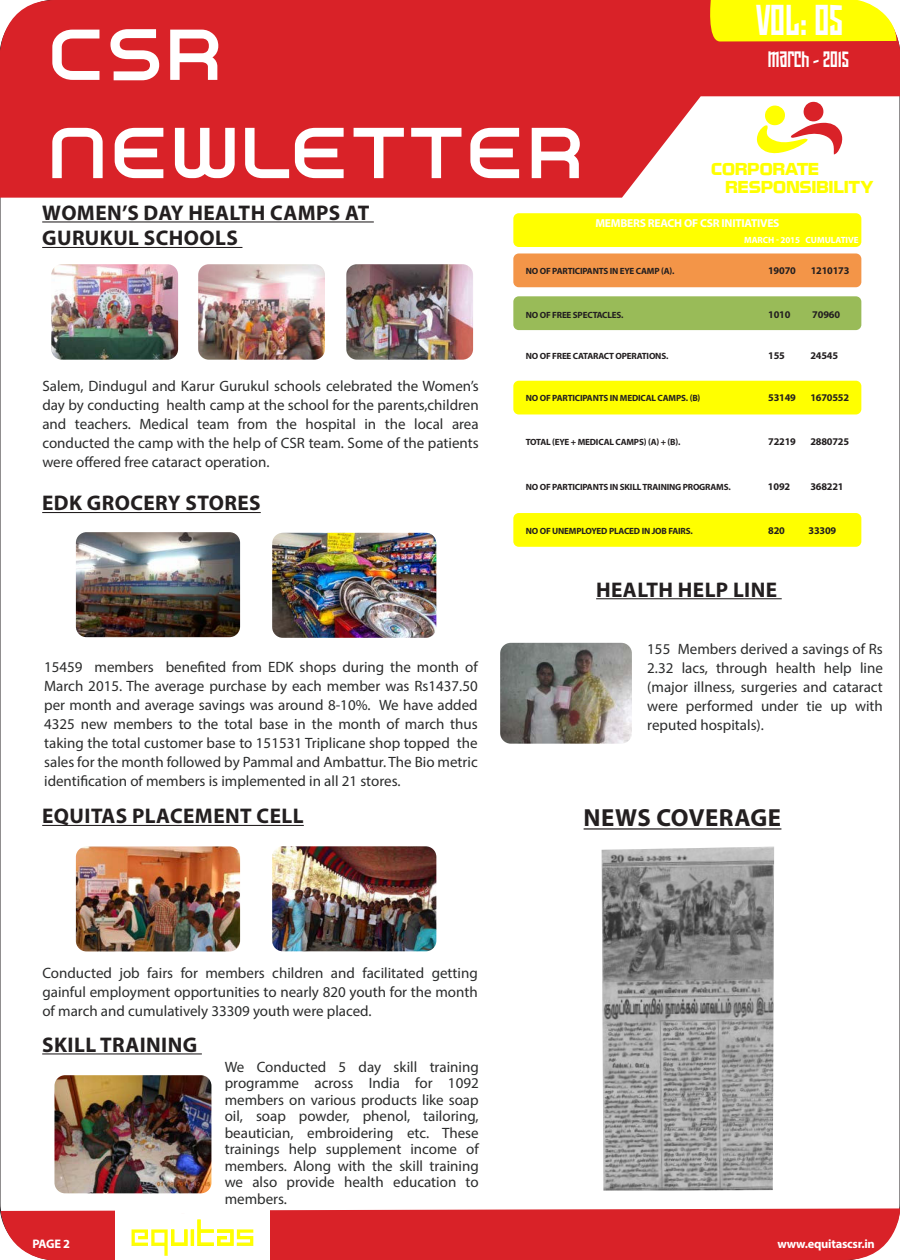
<style>
.page{position:relative;width:900px;height:1260px;background:#fff}
.page>*{position:absolute;margin:0;border:0;box-sizing:border-box;transform-origin:0 0}
.t1{font:700 104.75px/98.2px "Aspirin Advance";color:#fff}
.t2{font:41.12px "Armor Piercing 20 BB";color:#fff}
.t3{font:700 24.75px "Myriad Pro";letter-spacing:.02em;color:#231f20}
.t4{font:700 21.25px/25.5px "Myriad Pro";letter-spacing:.02em;color:#231f20}
.t5{font:21.25px "Armor Piercing 20 BB";color:#fff}
.t6{font:18px/17.9px "N Car";color:#ff0;text-align:center}
.t7{font:15px/19px "Myriad Pro";color:#2b2c2c;text-align:justify}
.t8{font:700 12.38px "Myriad Pro";letter-spacing:-.02em;color:#fff}
.t9{font:700 11.62px "Myriad Pro";letter-spacing:-.02em;color:#fff}
.t10{font:700 10.25px "Myriad Pro";letter-spacing:-.02em;color:#231f20}
.t11{font:700 9px "Myriad Pro";letter-spacing:-.02em;color:#231f20}
.t12{font:700 9px "Myriad Pro";color:#fff}
.s1{color:#fff}
</style>
<div class="page">
<svg style="left:0;top:0;width:900px;height:198px;background:#de4145"></svg>
<svg style="left:706px;top:0;width:190px;height:41px;background:#fdf80e"></svg>
<svg style="left:1px;top:1208px;width:899px;height:52px;background:#db3136"></svg>
<div style="left:115px;top:1210px;width:155px;height:50px;background:#fff"></div>
<svg style="left:132px;top:1219px;width:121px;height:37px"></svg>
<div style="left:513px;top:213px;width:348px;height:34px;background:#ff0;border-radius:5px"></div>
<div style="left:513px;top:253px;width:348px;height:34px;background:#f39548;border-radius:5px"></div>
<div style="left:513px;top:296px;width:348px;height:34px;background:#99bb58;border-radius:5px"></div>
<div style="left:513px;top:381px;width:348px;height:33px;background:#ff0;border-radius:5px"></div>
<div style="left:513px;top:513px;width:348px;height:34px;background:#ff0;border-radius:5px"></div>
<hr style="left:42px;top:825px;width:262px;height:1px;background:#231f20">
<hr style="left:42px;top:512px;width:219px;height:1px;background:#231f20">
<hr style="left:42px;top:1053px;width:160px;height:1px;background:#231f20">
<hr style="left:584px;top:828px;width:197px;height:2px;background:#231f20">
<hr style="left:596px;top:598px;width:186px;height:1px;background:#231f20">
<hr style="left:42px;top:221px;width:332px;height:2px;background:#231f20">
<hr style="left:42px;top:247px;width:200px;height:1px;background:#231f20">
<img style="left:602px;top:847px;width:172px;height:344px">
<img style="left:51px;top:264px;width:127px;height:96px">
<img style="left:198px;top:264px;width:127px;height:96px">
<img style="left:346px;top:264px;width:127px;height:96px">
<img style="left:500px;top:643px;width:132px;height:101px">
<img style="left:54px;top:1075px;width:157px;height:118px">
<img style="left:76px;top:846px;width:164px;height:105px">
<img style="left:272px;top:846px;width:164px;height:105px">
<img style="left:76px;top:532px;width:164px;height:105px">
<img style="left:272px;top:533px;width:164px;height:105px">
<h1 class="t1" style="left:47px;top:-5px;width:539px">CSR<br>NEWLETTER</h1>
<h2 class="t2" style="left:756px;top:-3px;width:89px">VOL: 05</h2>
<h3 class="t5" style="left:768px;top:47px;width:83px">MARCH - 2015</h3>
<p class="t6" style="left:711px;top:160px;width:178px">CORPORATE <span class="s1">SOCIAL<br></span>RESPONSIBILITY</p>
<h3 class="t4" style="left:42px;top:201px;width:329px">WOMEN’S DAY HEALTH CAMPS AT<br>GURUKUL SCHOOLS</h3>
<p class="t7" style="left:42px;top:378px;width:438px">Salem, Dindugul and Karur Gurukul schools celebrated the Women’s day by conducting health camp at the school for the parents,children and teachers. Medical team from the hospital in the local area conducted the camp with the help of CSR team. Some of the patients were offered free cataract operation.</p>
<h3 class="t4" style="left:42px;top:492px;width:220px">EDK GROCERY STORES</h3>
<p class="t7" style="left:44px;top:658px;width:435px">15459 members benefited from EDK shops during the month of March 2015. The average purchase by each member was Rs1437.50 per month and average savings was around 8-10%. We have added 4325 new members to the total base in the month of march thus taking the total customer base to 151531 Triplicane shop topped the sales for the month followed by Pammal and Ambattur. The Bio metric identification of members is implemented in all 21 stores.</p>
<h3 class="t4" style="left:42px;top:805px;width:263px">EQUITAS PLACEMENT CELL</h3>
<p class="t9" style="left:595px;top:219px;width:186px">MEMBERS REACH OF CSR INITIATIVES</p>
<p class="t11" style="left:526px;top:267px;width:150px">NO OF PARTICIPANTS IN EYE CAMP (A).</p>
<p class="t10" style="left:768px;top:266px;width:29px">19070</p>
<p class="t10" style="left:811px;top:266px;width:40px">1210173</p>
<p class="t11" style="left:526px;top:311px;width:99px">NO OF FREE SPECTACLES.</p>
<p class="t10" style="left:768px;top:310px;width:24px">1010</p>
<p class="t10" style="left:812px;top:310px;width:29px">70960</p>
<p class="t11" style="left:526px;top:353px;width:144px">NO OF FREE CATARACT OPERATIONS.</p>
<p class="t10" style="left:768px;top:352px;width:18px">155</p>
<p class="t10" style="left:810px;top:352px;width:29px">24545</p>
<p class="t11" style="left:526px;top:394px;width:176px">NO OF PARTICIPANTS IN MEDICAL CAMPS. (B)</p>
<p class="t10" style="left:768px;top:393px;width:29px">53149</p>
<p class="t10" style="left:810px;top:393px;width:40px">1670552</p>
<p class="t11" style="left:526px;top:439px;width:156px">TOTAL (EYE + MEDICAL CAMPS) (A) + (B).</p>
<p class="t10" style="left:768px;top:438px;width:29px">72219</p>
<p class="t10" style="left:810px;top:438px;width:40px">2880725</p>
<p class="t11" style="left:526px;top:483px;width:207px">NO OF PARTICIPANTS IN SKILL TRAINING PROGRAMS.</p>
<p class="t10" style="left:768px;top:482px;width:24px">1092</p>
<p class="t10" style="left:810px;top:482px;width:35px">368221</p>
<p class="t11" style="left:526px;top:527px;width:169px">NO OF UNEMPLOYED PLACED IN JOB FAIRS.</p>
<p class="t10" style="left:768px;top:526px;width:18px">820</p>
<p class="t10" style="left:809px;top:526px;width:29px">33309</p>
<p class="t12" style="left:744px;top:237px;width:116px">MARCH - 2015 CUMULATIVE</p>
<h3 class="t4" style="left:596px;top:578px;width:183px">HEALTH HELP LINE</h3>
<p class="t7" style="left:647px;top:640px;width:237px">155 Members derived a savings of Rs 2.32 lacs, through health help line (major illness, surgeries and cataract were performed under tie up with reputed hospitals).</p>
<h3 class="t3" style="left:584px;top:808px;width:199px">NEWS COVERAGE</h3>
<p class="t7" style="left:42px;top:964px;width:437px">Conducted job fairs for members children and facilitated getting gainful employment opportunities to nearly 820 youth for the month of march and cumulatively 33309 youth were placed.</p>
<h3 class="t4" style="left:42px;top:1033px;width:157px">SKILL TRAINING</h3>
<p class="t7" style="left:225px;top:1060px;width:256px;line-height:16.5px">We Conducted 5 day skill training programme across India for 1092 members on various products like soap oil, soap powder, phenol, tailoring, beautician, embroidering etc. These trainings help supplement income of members. Along with the skill training we also provide health education to members.</p>
<p class="t8" style="left:32px;top:1239px;width:39px">PAGE 2</p>
<p class="t8" style="left:777px;top:1239px;width:99px">www.equitascsr.in</p>
</div>
